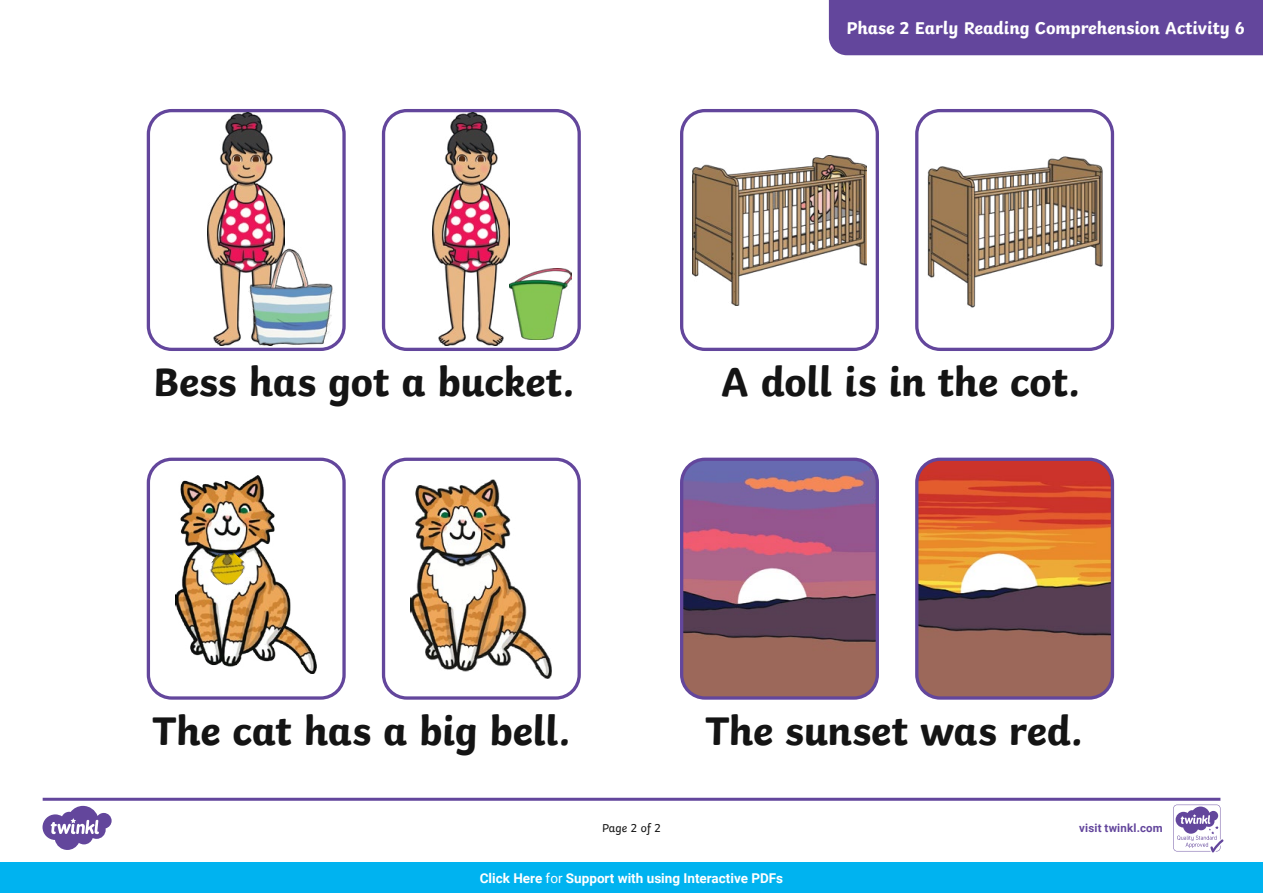
<style>
.page{position:relative;width:1263px;height:893px;background:#fff}
.page>*{position:absolute;margin:0;border:0;box-sizing:border-box;transform-origin:0 0}
.t1{font:700 42px "Twinkl";letter-spacing:-.005em;color:#141414}
.t2{font:700 18px "Twinkl";color:#fff}
.t3{font:700 13.5px "Roboto";color:#fff}
.t4{font:12px "Twinkl";letter-spacing:-.005em;color:#141414}
.t5{font:700 11.4px "Roboto";letter-spacing:.02em;color:#63469c}
.s1{font-weight:400}
</style>
<div class="page">
<div style="left:382px;top:109px;width:199px;height:242px;border:3px solid #63469c;border-radius:23px"></div>
<img style="left:919px;top:459px;width:193px;height:237px">
<div style="left:915px;top:458px;width:199px;height:242px;border:3px solid #63469c;border-radius:23px"></div>
<div style="left:382px;top:458px;width:199px;height:242px;border:3px solid #63469c;border-radius:23px"></div>
<div style="left:915px;top:109px;width:199px;height:242px;border:3px solid #63469c;border-radius:23px"></div>
<div style="left:147px;top:109px;width:199px;height:242px;border:3px solid #63469c;border-radius:23px"></div>
<div style="left:147px;top:458px;width:199px;height:242px;border:3px solid #63469c;border-radius:23px"></div>
<div style="left:680px;top:109px;width:199px;height:242px;border:3px solid #63469c;border-radius:23px"></div>
<img style="left:684px;top:460px;width:191px;height:236px">
<div style="left:680px;top:458px;width:199px;height:242px;border:3px solid #63469c;border-radius:23px"></div>
<div style="left:829px;top:0;width:434px;height:55px;background:#63469c"></div>
<img style="left:207px;top:113px;width:78px;height:233px">
<img style="left:432px;top:113px;width:77px;height:233px">
<img style="left:509px;top:269px;width:62px;height:71px">
<img style="left:230px;top:241px;width:116px;height:110px">
<img style="left:915px;top:149px;width:200px;height:159px">
<img style="left:692px;top:156px;width:175px;height:150px">
<img style="left:411px;top:479px;width:141px;height:199px">
<img style="left:176px;top:475px;width:141px;height:198px">
<img style="left:206px;top:566px;width:42px;height:22px">
<img style="left:206px;top:547px;width:20px;height:21px">
<img style="left:226px;top:547px;width:22px;height:19px">
<svg style="left:43px;top:798px;width:1180px;height:54px"></svg>
<div style="left:0;top:862px;width:1263px;height:31px;background:#00b3f0"></div>
<p class="t2" style="left:846px;top:13px;width:400px">Phase 2 Early Reading Comprehension Activity 6</p>
<p class="t1" style="left:153px;top:348px;width:423px">Bess has got a bucket.</p>
<p class="t1" style="left:721px;top:348px;width:361px">A doll is in the cot.</p>
<p class="t1" style="left:152px;top:696px;width:420px">The cat has a big bell.</p>
<p class="t1" style="left:705px;top:696px;width:380px">The sunset was red.</p>
<p class="t4" style="left:602px;top:819px;width:60px">Page 2 of 2</p>
<p class="t5" style="left:1079px;top:820px;width:85px">visit twinkl.com</p>
<p class="t3" style="left:480px;top:868px;width:305px">Click Here <span class="s1">for</span> Support with using Interactive PDFs</p>
</div>
